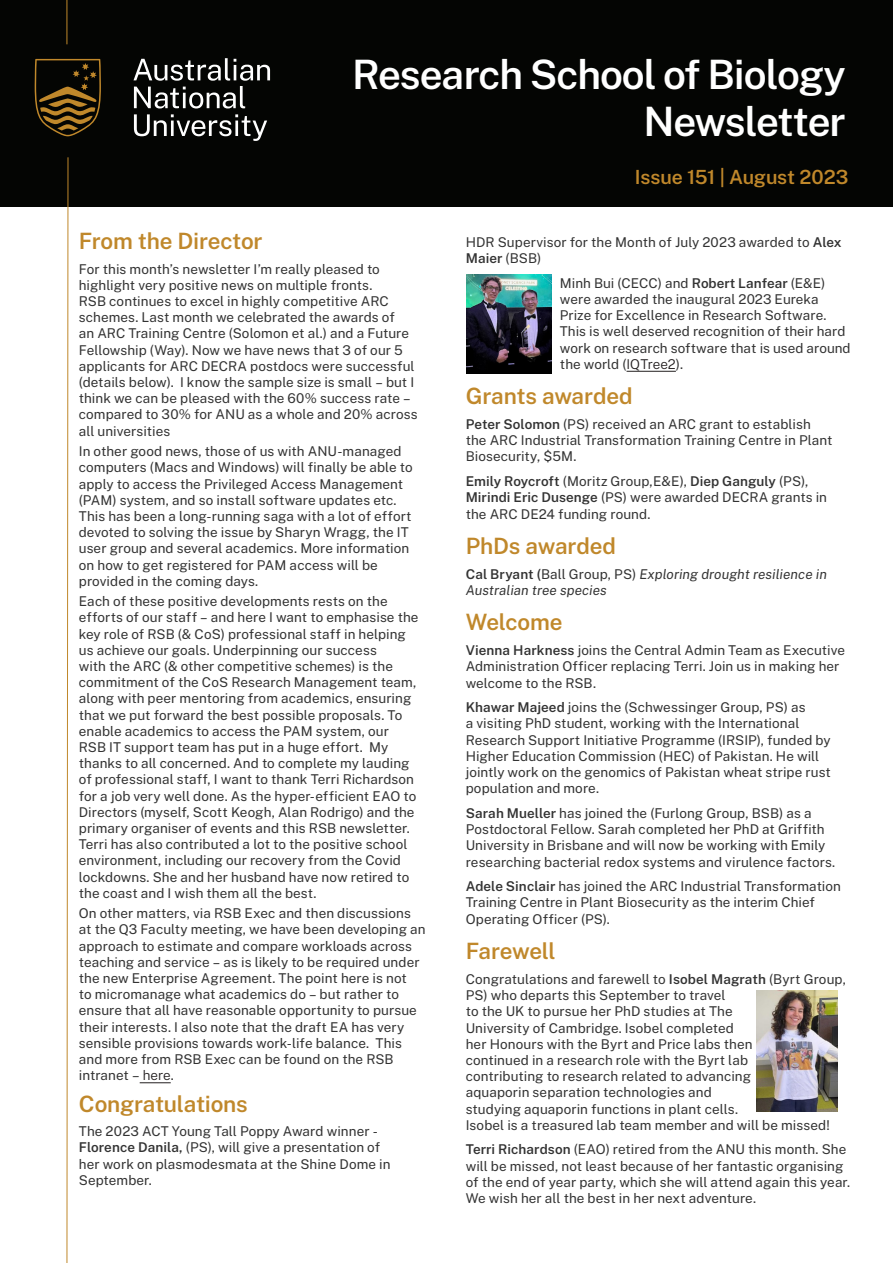
<style>
.page{position:relative;width:893px;height:1263px;background:#fff}
.page>*{position:absolute;margin:0;border:0;box-sizing:border-box;transform-origin:0 0}
.t1{font:600 40.5px/46.5px "Public Sans";letter-spacing:-.03em;color:#fff;text-align:right}
.Main_body{font:600 22.5px "Public Sans";letter-spacing:-.01em;color:#c0882b}
.Publications{font:600 19.5px "Public Sans";letter-spacing:-.005em;color:#c0882b}
.Main_body-2{font:13.5px/16.2px "Public Sans";letter-spacing:.005em;color:#333}
.Main_body-3{font:italic 13.5px/16.2px "Public Sans";color:#333}
.s1{font-weight:300;color:#231f20}
.s2{font-weight:600}
.s3{font-weight:600;font-style:normal}
.s4{font-style:normal}
</style>
<div class="page">
<div style="left:0;top:0;width:893px;height:207px;background:#040503"></div>
<svg style="left:134px;top:58px;width:136px;height:50px"></svg>
<svg style="left:134px;top:114px;width:133px;height:27px"></svg>
<svg style="left:35px;top:59px;width:66px;height:77px"></svg>
<hr style="left:626px;top:371px;width:50px;height:1px;background:#231f20">
<hr style="left:140px;top:1082px;width:31px;height:1px;background:#231f20">
<img style="left:466px;top:275px;width:86px;height:99px">
<img style="left:756px;top:990px;width:81px;height:122px">
<hr style="left:67px;top:0;width:1px;height:44px;background:#c0882b">
<svg style="left:66px;top:157px;width:3px;height:1106px"></svg>
<h1 class="t1" style="left:352px;top:49px;width:495px">Research School of Biology<br>Newsletter</h1>
<p class="Publications" style="left:635px;top:163px;width:215px">Issue 151 | August 2023</p>
<p class="Main_body" style="left:79px;top:224px;width:185px">From the Director</p>
<p class="Main_body-2" style="left:79px;top:260px;width:340px">For this month’s newsletter I’m really pleased to highlight very positive news on multiple fronts.<br>RSB continues to excel in highly competitive ARC schemes. Last month we celebrated the awards of<br>an ARC Training Centre (Solomon et al.) and a Future Fellowship (Way). Now we have news that 3 of our 5 applicants for ARC DECRA postdocs were successful (details below). I know the sample size is small – but I think we can be pleased with the 60% success rate – compared to 30% for ANU as a whole and 20% across all universities</p>
<p class="Main_body-2" style="left:79px;top:442px;width:335px">In other good news, those of us with ANU-managed computers (Macs and Windows) will finally be able to apply to access the Privileged Access Management (PAM) system, and so install software updates etc.<br>This has been a long-running saga with a lot of effort devoted to solving the issue by Sharyn Wragg, the IT user group and several academics. More information on how to get registered for PAM access will be provided in the coming days.</p>
<p class="Main_body-2" style="left:79px;top:592px;width:341px">Each of these positive developments rests on the efforts of our staff – and here I want to emphasise the key role of RSB (&amp; CoS) professional staff in helping us achieve our goals. Underpinning our success<br>with the ARC (&amp; other competitive schemes) is the commitment of the CoS Research Management team, along with peer mentoring from academics, ensuring that we put forward the best possible proposals. To enable academics to access the PAM system, our RSB IT support team has put in a huge effort. My thanks to all concerned. And to complete my lauding of professional staff, I want to thank Terri Richardson for a job very well done. As the hyper-efficient EAO to Directors (myself, Scott Keogh, Alan Rodrigo) and the primary organiser of events and this RSB newsletter.<br>Terri has also contributed a lot to the positive school environment, including our recovery from the Covid lockdowns. She and her husband have now retired to the coast and I wish them all the best.</p>
<p class="Main_body-2" style="left:79px;top:904px;width:348px">On other matters, via RSB Exec and then discussions at the Q3 Faculty meeting, we have been developing an approach to estimate and compare workloads across teaching and service – as is likely to be required under the new Enterprise Agreement. The point here is not<br>to micromanage what academics do – but rather to ensure that all have reasonable opportunity to pursue their interests. I also note that the draft EA has very sensible provisions towards work-life balance. This and more from RSB Exec can be found on the RSB intranet – <span class="s1">here</span>.</p>
<p class="Main_body" style="left:79px;top:1087px;width:171px">Congratulations</p>
<p class="Main_body-2" style="left:79px;top:1122px;width:313px">The 2023 ACT Young Tall Poppy Award winner - <span class="s2">Florence Danila,</span> (PS), will give a presentation of her work on plasmodesmata at the Shine Dome in September.</p>
<p class="Main_body-2" style="left:466px;top:233px;width:377px">HDR Supervisor for the Month of July 2023 awarded to <span class="s2">Alex<br>Maier</span> (BSB)</p>
<p class="Main_body-2" style="left:560px;top:274px;width:292px">Minh Bui (CECC) and <span class="s2">Robert Lanfear</span> (E&amp;E) were awarded the inaugural 2023 Eureka Prize for Excellence in Research Software.<br>This is well deserved recognition of their hard work on research software that is used around the world (<span class="s1">IQTree2</span>).</p>
<p class="Main_body" style="left:466px;top:380px;width:168px">Grants awarded</p>
<p class="Main_body-2" style="left:466px;top:415px;width:368px"><span class="s2">Peter Solomon</span> (PS) received an ARC grant to establish the ARC Industrial Transformation Training Centre in Plant<br>Biosecurity, $5M.</p>
<p class="Main_body-2" style="left:466px;top:472px;width:363px"><span class="s2">Emily Roycroft</span> (Moritz Group,E&amp;E), <span class="s2">Diep Ganguly</span> (PS),<br><span class="s2">Mirindi Eric Dusenge</span> (PS) were awarded DECRA grants in the ARC DE24 funding round.</p>
<p class="Main_body" style="left:466px;top:529px;width:152px">PhDs awarded</p>
<p class="Main_body-3" style="left:466px;top:565px;width:363px"><span class="s3">Cal Bryant (</span><span class="s4">Ball Group, PS)</span> Exploring drought resilience in<br>Australian tree species</p>
<p class="Main_body" style="left:466px;top:606px;width:98px">Welcome</p>
<p class="Main_body-2" style="left:466px;top:641px;width:381px"><span class="s2">Vienna Harkness</span> joins the Central Admin Team as Executive<br>Administration Officer replacing Terri. Join us in making her welcome to the RSB.</p>
<p class="Main_body-2" style="left:466px;top:698px;width:367px"><span class="s2">Khawar Majeed</span> joins the (Schwessinger Group, PS) as<br>a visiting PhD student, working with the International Research Support Initiative Programme (IRSIP), funded by Higher Education Commission (HEC) of Pakistan. He will jointly work on the genomics of Pakistan wheat stripe rust population and more.</p>
<p class="Main_body-2" style="left:466px;top:804px;width:371px"><span class="s2">Sarah Mueller</span> has joined the (Furlong Group, BSB) as a Postdoctoral Fellow. Sarah completed her PhD at Griffith University in Brisbane and will now be working with Emily researching bacterial redox systems and virulence factors.</p>
<p class="Main_body-2" style="left:466px;top:877px;width:377px"><span class="s2">Adele Sinclair</span> has joined the ARC Industrial Transformation<br>Training Centre in Plant Biosecurity as the interim Chief<br>Operating Officer (PS).</p>
<p class="Main_body" style="left:466px;top:935px;width:91px">Farewell</p>
<p class="Main_body-2" style="left:466px;top:970px;width:382px">Congratulations and farewell to <span class="s2">Isobel Magrath</span> (Byrt Group, PS) who departs this September to travel<br>to the UK to pursue her PhD studies at The<br>University of Cambridge. Isobel completed<br>her Honours with the Byrt and Price labs then<br>continued in a research role with the Byrt lab<br>contributing to research related to advancing<br>aquaporin separation technologies and<br>studying aquaporin functions in plant cells.<br>Isobel is a treasured lab team member and will be missed!</p>
<p class="Main_body-2" style="left:466px;top:1140px;width:386px"><span class="s2">Terri Richardson</span> (EAO) retired from the ANU this month. She will be missed, not least because of her fantastic organising of the end of year party, which she will attend again this year.<br>We wish her all the best in her next adventure.</p>
</div>
